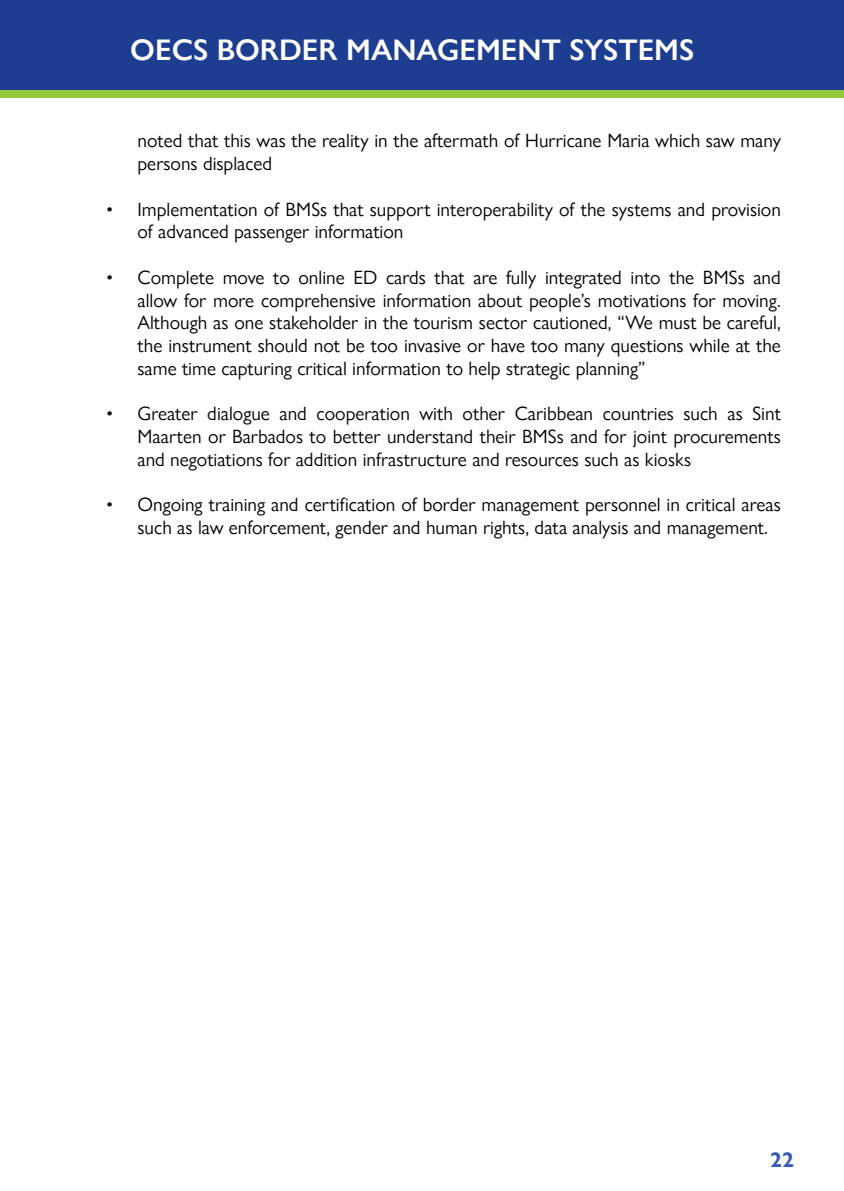
<style>
.page{position:relative;width:844px;height:1191px;background:#fff}
.page>*{position:absolute;margin:0;border:0;box-sizing:border-box;transform-origin:0 0}
.t1{font:600 29.75px "Gill Sans Nova";color:#fff}
.t2{font:700 21px "Gill Sans Nova";color:#345cb4}
.t3{font:19.25px/22.8px "Gill Sans Nova";color:#000}
</style>
<div class="page">
<div style="left:0;top:0;width:843px;height:91px;background:#1d3d90"></div>
<div style="left:0;top:91px;width:843px;height:7px;background:#94c93d"></div>
<h1 class="t1" style="left:130px;top:31px;width:565px">OECS BORDER MANAGEMENT SYSTEMS</h1>
<p class="t3" style="left:137px;top:129px;width:644px">noted that this was the reality in the aftermath of Hurricane Maria which saw many persons displaced</p>
<p class="t3" style="left:137px;top:197px;width:644px;text-indent:-31px">• Implementation of BMSs that support interoperability of the systems and provision of advanced passenger information</p>
<p class="t3" style="left:137px;top:266px;width:644px;text-align:justify;text-indent:-31px">• Complete move to online ED cards that are fully integrated into the BMSs and allow for more comprehensive information about people’s motivations for moving.<br>Although as one stakeholder in the tourism sector cautioned, “We must be careful, the instrument should not be too invasive or have too many questions while at the same time capturing critical information to help strategic planning”</p>
<p class="t3" style="left:137px;top:402px;width:644px;text-align:justify;text-indent:-31px">• Greater dialogue and cooperation with other Caribbean countries such as Sint Maarten or Barbados to better understand their BMSs and for joint procurements and negotiations for addition infrastructure and resources such as kiosks</p>
<p class="t3" style="left:137px;top:493px;width:644px;text-indent:-31px">• Ongoing training and certification of border management personnel in critical areas such as law enforcement, gender and human rights, data analysis and management.</p>
<p class="t2" style="left:770px;top:1147px;width:25px">22</p>
</div>
